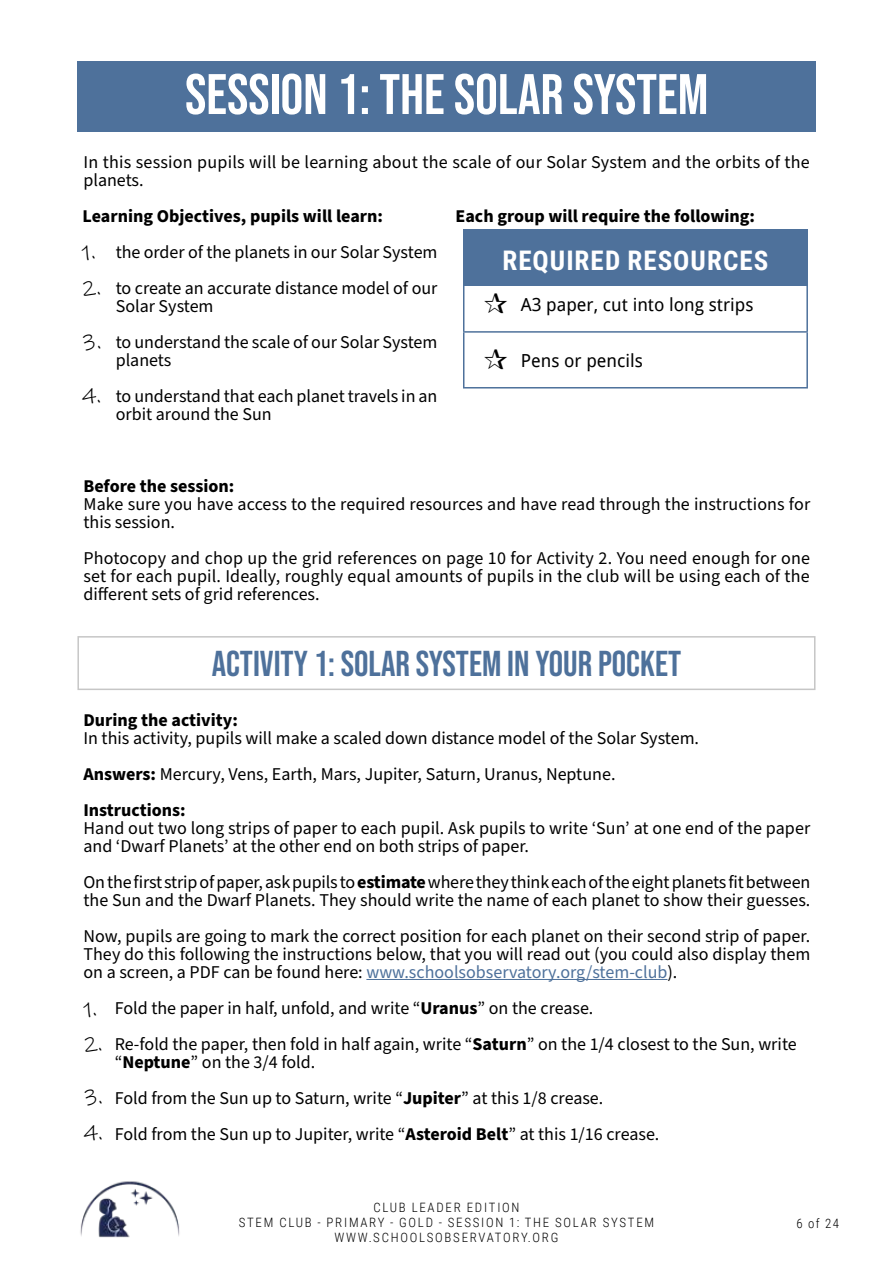
<style>
.page{position:relative;width:893px;height:1263px;background:#fff}
.page>*{position:absolute;margin:0;border:0;box-sizing:border-box;transform-origin:0 0}
.t1{font:57px "Bebas Neue";color:#fff}
.t2{font:36px "Bebas Neue";color:#4e719b}
.t3{font:700 27px "Roboto Condensed";letter-spacing:.04em;color:#fff}
.t4{font:21px/35.5px "Ink Free";color:#000}
.t5{font:18px/18px "Source Sans Pro";color:#000}
.t6{font:700 18px "Source Sans Pro";color:#000}
.t7{font:18px "Droid Sans";color:#000}
.t8{font:300 12.9px "Roboto Condensed";letter-spacing:.135em;color:#000}
.s1{font-family:"Ink Free";font-size:21px}
.s2{font-weight:700}
.s3{color:#4e719b}
</style>
<div class="page">
<img style="left:80px;top:1181px;width:100px;height:57px">
<div style="left:77px;top:61px;width:739px;height:70px;background:#4e719b"></div>
<hr style="left:463px;top:277px;width:1px;height:54px;background:#4e719b">
<hr style="left:806px;top:277px;width:2px;height:54px;background:#4e719b">
<hr style="left:463px;top:331px;width:345px;height:2px;background:#4e719b">
<hr style="left:463px;top:333px;width:1px;height:54px;background:#4e719b">
<hr style="left:806px;top:333px;width:2px;height:54px;background:#4e719b">
<hr style="left:463px;top:387px;width:345px;height:1px;background:#4e719b">
<div style="left:463px;top:229px;width:345px;height:57px;background:#4e719b"></div>
<hr style="left:366px;top:979px;width:301px;height:1px;background:#4e719b">
<div style="left:77px;top:636px;width:738px;height:54px;border:2px solid #c6c6c6"></div>
<h1 class="t1" style="left:185px;top:62px;width:525px">SESSION 1: THE SOLAR SYSTEM</h1>
<p class="t5" style="left:83px;top:154px;width:728px">In this session pupils will be learning about the scale of our Solar System and the orbits of the planets.</p>
<p class="t6" style="left:83px;top:204px;width:302px">Learning Objectives, pupils will learn:</p>
<p class="t5" style="left:82px;top:244px;width:357px"><span class="s1">1.</span> the order of the planets in our Solar System</p>
<p class="t5" style="left:116px;top:280px;width:323px;text-indent:-34px"><span class="s1">2.</span> to create an accurate distance model of our<br>Solar System</p>
<p class="t5" style="left:116px;top:334px;width:323px;text-indent:-34px"><span class="s1">3.</span> to understand the scale of our Solar System planets</p>
<p class="t5" style="left:116px;top:388px;width:323px;text-indent:-34px"><span class="s1">4.</span> to understand that each planet travels in an orbit around the Sun</p>
<p class="t6" style="left:455px;top:204px;width:301px">Each group will require the following:</p>
<h3 class="t3" style="left:503px;top:241px;width:267px">REQUIRED RESOURCES</h3>
<p class="t7" style="left:521px;top:292px;width:234px">A3 paper, cut into long strips</p>
<p class="t7" style="left:521px;top:348px;width:124px">Pens or pencils</p>
<p class="t6" style="left:83px;top:474px;width:153px">Before the session:</p>
<p class="t5" style="left:83px;top:496px;width:728px">Make sure you have access to the required resources and have read through the instructions for this session.</p>
<p class="t5" style="left:83px;top:550px;width:728px;text-align:justify">Photocopy and chop up the grid references on page 10 for Activity 2. You need enough for one set for each pupil. Ideally, roughly equal amounts of pupils in the club will be using each of the different sets of grid references.</p>
<h2 class="t2" style="left:212px;top:643px;width:471px">ACTIVITY 1: SOLAR SYSTEM IN YOUR POCKET</h2>
<p class="t6" style="left:83px;top:708px;width:156px">During the activity:</p>
<p class="t5" style="left:83px;top:721px;width:617px;line-height:36px">In this activity, pupils will make a scaled down distance model of the Solar System.<br><span class="s2">Answers:</span> Mercury, Vens, Earth, Mars, Jupiter, Saturn, Uranus, Neptune.</p>
<p class="t5" style="left:83px;top:820px;width:728px">Hand out two long strips of paper to each pupil. Ask pupils to write ‘Sun’ at one end of the paper and ‘Dwarf Planets’ at the other end on both strips of paper.</p>
<p class="t5" style="left:83px;top:874px;width:728px">On the first strip of paper, ask pupils to<span class="s2">estimate</span>where they think each of the eight planets fit between the Sun and the Dwarf Planets. They should write the name of each planet to show their guesses.</p>
<p class="t5" style="left:83px;top:928px;width:728px;text-align:justify">Now, pupils are going to mark the correct position for each planet on their second strip of paper.<br>They do this following the instructions below, that you will read out (you could also display them on a screen, a PDF can be found here: <span class="s3">www.schoolsobservatory.org/stem-club</span>).</p>
<p class="t6" style="left:83px;top:798px;width:104px">Instructions:</p>
<p class="t4" style="left:83px;top:990px;width:20px">1.<br>2.</p>
<p class="t4" style="left:83px;top:1078px;width:21px">3.<br>4.</p>
<p class="t5" style="left:115px;top:991px;width:683px;line-height:36px">Fold the paper in half, unfold, and write “<span class="s2">Uranus</span>” on the crease.<br>Re-fold the paper, then fold in half again, write “<span class="s2">Saturn</span>” on the 1/4 closest to the Sun, write</p>
<p class="t5" style="left:115px;top:1045px;width:546px;line-height:36px">“<span class="s2">Neptune</span>” on the 3/4 fold.<br>Fold from the Sun up to Saturn, write “<span class="s2">Jupiter</span>” at this 1/8 crease.<br>Fold from the Sun up to Jupiter, write “<span class="s2">Asteroid Belt</span>” at this 1/16 crease.</p>
<p class="t8" style="left:373px;top:1198px;width:148px">CLUB LEADER EDITION</p>
<p class="t8" style="left:239px;top:1213px;width:417px">STEM CLUB - PRIMARY - GOLD - SESSION 1: THE SOLAR SYSTEM</p>
<p class="t8" style="left:335px;top:1229px;width:225px">WWW.SCHOOLSOBSERVATORY.ORG</p>
<p class="t8" style="left:796px;top:1214px;width:44px">6 of 24</p>
</div>
